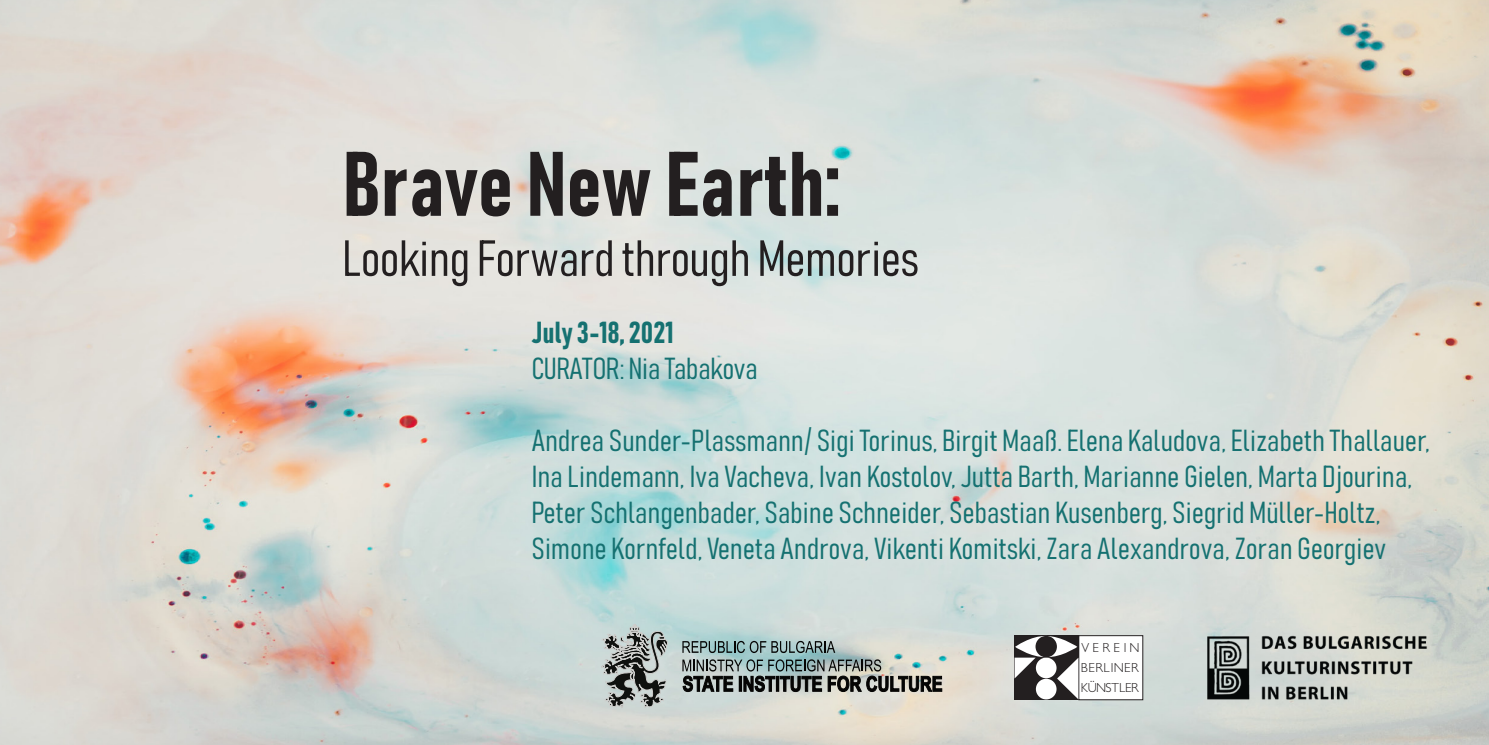
<style>
.page{position:relative;width:1489px;height:745px;background:#fff}
.page>*{position:absolute;margin:0;border:0;box-sizing:border-box;transform-origin:0 0}
.t1{font:90px "Bahnschrift";color:#231f20}
.t2{font:50px "Bahnschrift";color:#231f20}
.t3{font:30px/36px "Bahnschrift";letter-spacing:.01em;color:#157171}
.t4{font:300 13px "Gill Sans";letter-spacing:.005em;color:#231f20}
.t5{font:300 13px "Gill Sans";letter-spacing:.05em;color:#231f20}
</style>
<div class="page">
<img style="left:0;top:0;width:1488px;height:744px">
<img style="left:1204px;top:632px;width:224px;height:70px">
<svg style="left:601px;top:623px;width:66px;height:84px;background:#909795"></svg>
<svg style="left:682px;top:640px;width:153px;height:12px;background:#7b9393"></svg>
<svg style="left:682px;top:659px;width:260px;height:32px;background:#7e8682"></svg>
<div style="left:1078px;top:635px;width:64px;height:64px;background:#fff"></div>
<div style="left:1013px;top:635px;width:65px;height:64px;background:#231f20"></div>
<div style="left:1035px;top:678px;width:21px;height:21px;background:#fff;border-radius:50%"></div>
<div style="left:1035px;top:657px;width:21px;height:20px;background:#fff;border-radius:50%"></div>
<svg style="left:1015px;top:635px;width:62px;height:21px"></svg>
<div style="left:1035px;top:635px;width:21px;height:22px;background:#231f20;border-radius:50%"></div>
<svg style="left:1057px;top:635px;width:22px;height:64px"></svg>
<svg style="left:1014px;top:657px;width:21px;height:21px"></svg>
<p class="t1" style="left:343px;top:127px;width:498px">Brave New Earth:</p>
<p class="t2" style="left:343px;top:226px;width:577px">Looking Forward through Memories</p>
<p class="t3" style="left:531px;top:314px;width:227px">July 3-18, 2021<br>CURATOR: Nia Tabakova</p>
<p class="t3" style="left:531px;top:422px;width:899px">Andrea Sunder-Plassmann/ Sigi Torinus, Birgit Maaß. Elena Kaludova, Elizabeth Thallauer, Ina Lindemann, Iva Vacheva, Ivan Kostolov, Jutta Barth, Marianne Gielen, Marta Djourina, Peter Schlangenbader, Sabine Schneider, Sebastian Kusenberg, Siegrid Müller-Holtz, Simone Kornfeld, Veneta Androva, Vikenti Komitski, Zara Alexandrova, Zoran Georgiev</p>
<p class="t4" style="left:1081px;top:637px;width:60px">V E R E I N</p>
<p class="t5" style="left:1080px;top:657px;width:59px">BERLINER</p>
<p class="t4" style="left:1080px;top:677px;width:59px">KÜNSTLER</p>
</div>
